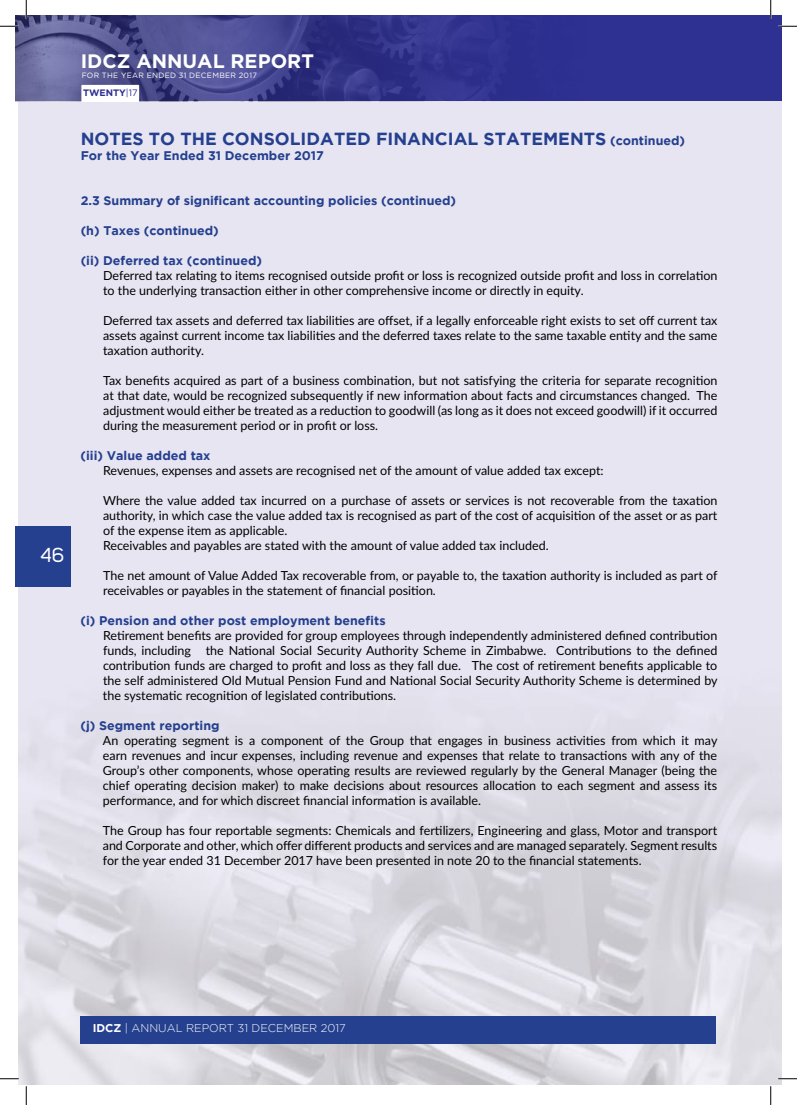
<style>
.page{position:relative;width:797px;height:1105px;background:#fff}
.page>*{position:absolute;margin:0;border:0;box-sizing:border-box;transform-origin:0 0}
.t1{font:20px "Uni Sans";color:#fff}
.t2{font:700 19.5px "Gotham";color:#fff}
.t3{font:700 17.5px "Gotham";color:#25408f}
.t4{font:12.5px/15px "Lato";color:#000;text-align:justify}
.t5{font:700 12.5px "Gotham";color:#25408f}
.t6{font:300 11.25px "Gotham";color:#fff}
.t7{font:700 9.38px "Gotham";color:#2e3092}
.t8{font:italic 7.62px "Gotham";letter-spacing:.04em;color:#fff}
.s1{font-weight:400;font-style:italic}
.s2{font-size:12.5px}
.s3{font-weight:700}
</style>
<div class="page">
<img style="left:19px;top:101px;width:762px;height:983px">
<div style="left:16px;top:526px;width:55px;height:60px;background:#25408f"></div>
<div style="left:80px;top:1016px;width:636px;height:27px;background:#25408f"></div>
<div style="left:16px;top:16px;width:756px;height:85px;background:#2e3092"></div>
<img style="left:16px;top:16px;width:466px;height:85px">
<svg style="left:81px;top:85px;width:58px;height:16px"></svg>
<div style="left:772px;top:16px;width:9px;height:85px;background:#2e3092"></div>
<svg style="left:0;top:25px;width:19px;height:2px"></svg>
<svg style="left:778px;top:25px;width:19px;height:2px"></svg>
<svg style="left:0;top:1078px;width:19px;height:1px"></svg>
<svg style="left:778px;top:1078px;width:19px;height:1px"></svg>
<svg style="left:25px;top:0;width:2px;height:19px"></svg>
<svg style="left:25px;top:1086px;width:2px;height:19px"></svg>
<svg style="left:770px;top:0;width:1px;height:19px"></svg>
<svg style="left:770px;top:1086px;width:1px;height:19px"></svg>
<h1 class="t1" style="left:40px;top:543px;width:25px">46</h1>
<h2 class="t2" style="left:81px;top:50px;width:235px">IDCZ ANNUAL REPORT</h2>
<p class="t8" style="left:82px;top:70px;width:177px">FOR THE YEAR ENDED 31 DECEMBER 2017</p>
<p class="t7" style="left:83px;top:87px;width:56px">TWENTY<span class="s1">|17</span></p>
<h3 class="t3" style="left:81px;top:129px;width:606px">NOTES TO THE CONSOLIDATED FINANCIAL STATEMENTS <span class="s2">(continued)</span></h3>
<p class="t5" style="left:81px;top:149px;width:245px">For the Year Ended 31 December 2017</p>
<p class="t5" style="left:81px;top:194px;width:377px">2.3 Summary of significant accounting policies (continued)</p>
<p class="t5" style="left:81px;top:224px;width:140px">(h) Taxes (continued)</p>
<p class="t5" style="left:81px;top:254px;width:183px">(ii) Deferred tax (continued)</p>
<p class="t4" style="left:103px;top:268px;width:616px">Deferred tax relating to items recognised outside profit or loss is recognized outside profit and loss in correlation to the underlying transaction either in other comprehensive income or directly in equity.</p>
<p class="t4" style="left:103px;top:313px;width:616px">Deferred tax assets and deferred tax liabilities are offset, if a legally enforceable right exists to set off current tax assets against current income tax liabilities and the deferred taxes relate to the same taxable entity and the same taxation authority.</p>
<p class="t4" style="left:103px;top:373px;width:616px">Tax benefits acquired as part of a business combination, but not satisfying the criteria for separate recognition at that date, would be recognized subsequently if new information about facts and circumstances changed. The adjustment would either be treated as a reduction to goodwill (as long as it does not exceed goodwill) if it occurred during the measurement period or in profit or loss.</p>
<p class="t5" style="left:81px;top:449px;width:131px">(iii) Value added tax</p>
<p class="t4" style="left:103px;top:463px;width:502px">Revenues, expenses and assets are recognised net of the amount of value added tax except:</p>
<p class="t4" style="left:103px;top:493px;width:616px;text-align:left">Where the value added tax incurred on a purchase of assets or services is not recoverable from the taxation authority, in which case the value added tax is recognised as part of the cost of acquisition of the asset or as part of the expense item as applicable.<br>Receivables and payables are stated with the amount of value added tax included.</p>
<p class="t4" style="left:103px;top:568px;width:616px">The net amount of Value Added Tax recoverable from, or payable to, the taxation authority is included as part of receivables or payables in the statement of financial position.</p>
<p class="t5" style="left:80px;top:614px;width:306px">(i) Pension and other post employment benefits</p>
<p class="t4" style="left:103px;top:628px;width:616px">Retirement benefits are provided for group employees through independently administered defined contribution funds, including the National Social Security Authority Scheme in Zimbabwe. Contributions to the defined contribution funds are charged to profit and loss as they fall due. The cost of retirement benefits applicable to the self administered Old Mutual Pension Fund and National Social Security Authority Scheme is determined by the systematic recognition of legislated contributions.</p>
<p class="t5" style="left:80px;top:719px;width:141px">(j) Segment reporting</p>
<p class="t4" style="left:103px;top:733px;width:616px">An operating segment is a component of the Group that engages in business activities from which it may earn revenues and incur expenses, including revenue and expenses that relate to transactions with any of the Group’s other components, whose operating results are reviewed regularly by the General Manager (being the chief operating decision maker) to make decisions about resources allocation to each segment and assess its performance, and for which discreet financial information is available.</p>
<p class="t4" style="left:103px;top:823px;width:616px">The Group has four reportable segments: Chemicals and fertilizers, Engineering and glass, Motor and transport and Corporate and other, which offer different products and services and are managed separately. Segment results for the year ended 31 December 2017 have been presented in note 20 to the financial statements.</p>
<p class="t6" style="left:93px;top:1022px;width:254px"><span class="s3">IDCZ</span> | ANNUAL REPORT 31 DECEMBER 2017</p>
</div>
